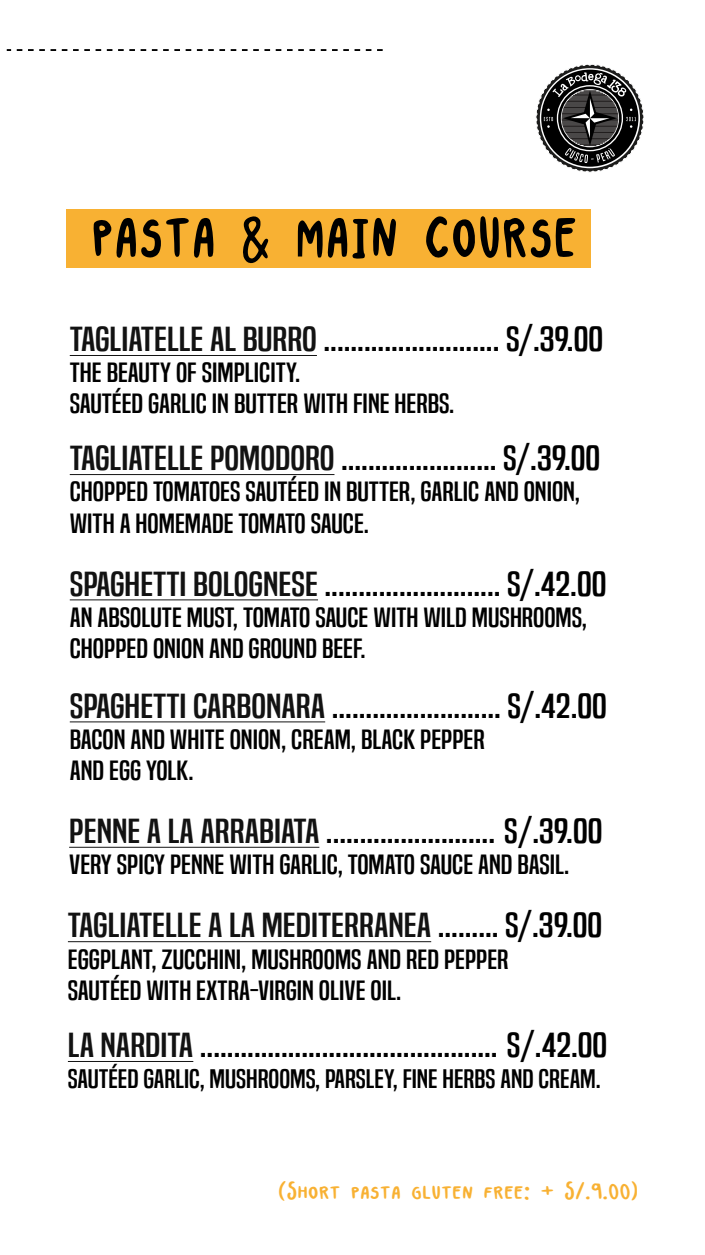
<style>
.page{position:relative;width:705px;height:1255px;background:#fff}
.page>*{position:absolute;margin:0;border:0;box-sizing:border-box;transform-origin:0 0}
.t1{font:87.56px "Kap";color:#000}
.t2{font:32.44px "Built Titling Rg";color:#000;scale:1.35 1}
.t3{font:32.44px "Built Titling Rg";color:rgb(0 0 0/.93);scale:1.35 1}
.t4{font:28.12px "Kap";color:#f8b133;scale:1.25 1}
.t5{font:25.94px/31.1px "Built Titling Rg";color:#000;scale:1.29 1}
.t6{font:25px "Built Titling Rg";color:#000;scale:1.29 1}
.s1{font-size:68.75px}
.s2{color:rgb(0 0 0/.93)}
.s3{color:#000}
</style>
<div class="page">
<svg style="left:7px;top:49px;width:375px;height:2px"></svg>
<div style="left:66px;top:209px;width:525px;height:58px;background:#f8b133"></div>
<hr style="left:70px;top:474px;width:264px;height:1px;background:#212121">
<hr style="left:70px;top:600px;width:248px;height:1px;background:#a3a3a3">
<hr style="left:70px;top:722px;width:255px;height:1px;background:#9f9f9f">
<hr style="left:70px;top:355px;width:247px;height:1px;background:#141414">
<hr style="left:69px;top:847px;width:250px;height:1px;background:#464646">
<hr style="left:68px;top:941px;width:363px;height:1px;background:#3f3f3f">
<hr style="left:68px;top:1061px;width:125px;height:1px;background:#161616">
<svg style="left:536px;top:64px;width:108px;height:109px"></svg>
<h1 class="t1" style="left:91px;top:189px;width:488px">pasta <span class="s1">&amp;</span> main course</h1>
<p class="t2" style="left:70px;top:320px;width:396px"><span class="s2">TAGLIATELLE AL BURRO</span> .......................... S/.39.00</p>
<p class="t5" style="left:70px;top:357px;width:299px">THE BEAUTY OF SIMPLICITY.<br>SAUTÉED GARLIC IN BUTTER WITH FINE HERBS.</p>
<p class="t2" style="left:70px;top:439px;width:394px"><span class="s2">TAGLIATELLE POMODORO</span> ....................... S/.39.00</p>
<p class="t5" style="left:70px;top:476px;width:397px">CHOPPED TOMATOES SAUTÉED IN BUTTER, GARLIC AND ONION,<br>WITH A HOMEMADE TOMATO SAUCE.</p>
<p class="t2" style="left:70px;top:564px;width:399px"><span class="s2">SPAGHETTI BOLOGNESE</span> .......................... S/.42.00</p>
<p class="t5" style="left:70px;top:602px;width:402px">AN ABSOLUTE MUST, TOMATO SAUCE WITH WILD MUSHROOMS,<br>CHOPPED ONION AND GROUND BEEF.</p>
<p class="t2" style="left:70px;top:686px;width:399px"><span class="s2">SPAGHETTI CARBONARA</span> ......................... S/.42.00</p>
<p class="t5" style="left:70px;top:724px;width:323px">BACON AND WHITE ONION, CREAM, BLACK PEPPER<br>AND EGG YOLK.</p>
<p class="t2" style="left:69px;top:812px;width:396px"><span class="s2">PENNE A LA ARRABIATA</span>......................... S/.39.00</p>
<p class="t5" style="left:69px;top:849px;width:389px">VERY SPICY PENNE WITH GARLIC, TOMATO SAUCE AND BASIL.</p>
<p class="t3" style="left:68px;top:906px;width:397px">TAGLIATELLE A LA MEDITERRANEA <span class="s3">......... S/.39.00</span></p>
<p class="t5" style="left:68px;top:944px;width:343px">EGGPLANT, ZUCCHINI, MUSHROOMS AND RED PEPPER<br>SAUTÉED WITH EXTRA-VIRGIN OLIVE OIL.</p>
<p class="t2" style="left:68px;top:1026px;width:401px"><span class="s2">LA NARDITA</span> ............................................ S/.42.00</p>
<p class="t6" style="left:68px;top:1064px;width:414px">SAUTÉED GARLIC, MUSHROOMS, PARSLEY, FINE HERBS AND CREAM.</p>
<p class="t4" style="left:278px;top:1177px;width:289px">(Short pasta gluten free: + S/.9.00)</p>
</div>
